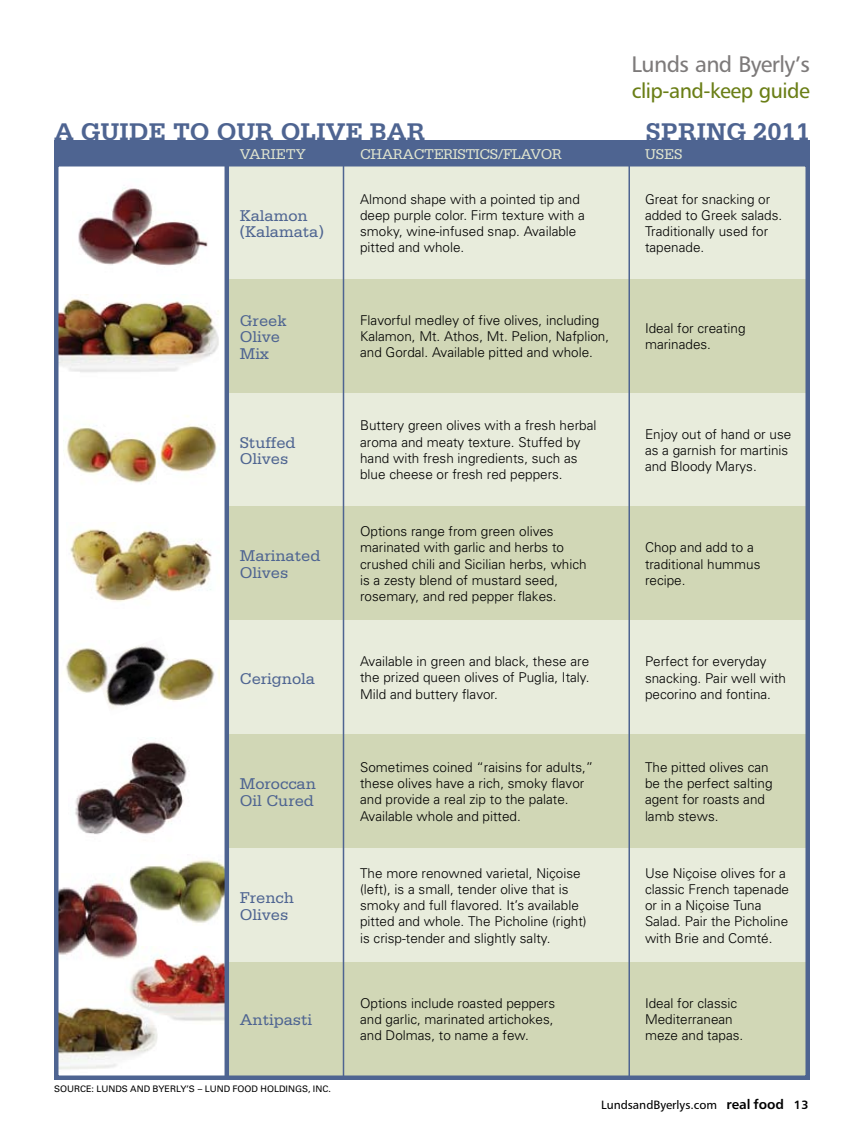
<style>
.page{position:relative;width:864px;height:1134px;background:#fff}
.page>*{position:absolute;margin:0;border:0;box-sizing:border-box;transform-origin:0 0}
.t1{font:700 25.5px "Serifa";color:#4e6491}
.t2{font:22.5px "Humanist 777 BT Roman B";letter-spacing:-.025em;color:#7d7a7a}
.t3{font:21px "Humanist 777 BT Roman B";letter-spacing:-.025em;color:#6a7e16}
.t4{font:16.5px/16.5px "Serifa";color:#4e6491}
.t5{font:15px "Serifa";letter-spacing:-.03em;color:#e1e5cf}
.t6{font:15px "Serifa";color:#e1e5cf}
.t7{font:300 13.5px/16.2px "Univers";color:#000}
.t8{font:12px "Humanist 777 BT Roman B";color:#000}
.t9{font:9px "Univers";color:#000}
.s1{font-family:"Humanist 777 BT Bold B";font-size:13.5px}
.s2{font-family:"Humanist 777 BT Bold B"}
</style>
<div class="page">
<img style="left:59px;top:294px;width:160px;height:78px">
<img style="left:59px;top:881px;width:79px;height:78px">
<img style="left:124px;top:854px;width:101px;height:72px">
<img style="left:59px;top:1007px;width:99px;height:63px">
<img style="left:65px;top:425px;width:92px;height:58px">
<img style="left:160px;top:415px;width:57px;height:57px">
<img style="left:125px;top:946px;width:100px;height:78px">
<img style="left:181px;top:659px;width:39px;height:42px">
<img style="left:66px;top:648px;width:25px;height:45px">
<img style="left:91px;top:644px;width:90px;height:65px">
<img style="left:75px;top:742px;width:112px;height:93px">
<img style="left:70px;top:529px;width:142px;height:73px">
<img style="left:78px;top:187px;width:130px;height:79px">
<div style="left:227px;top:165px;width:580px;height:912px;background:#e8ecdc"></div>
<div style="left:227px;top:506px;width:580px;height:114px;background:#d1d7b6"></div>
<div style="left:227px;top:734px;width:580px;height:114px;background:#d1d7b6"></div>
<div style="left:227px;top:962px;width:580px;height:116px;background:#d1d7b6"></div>
<div style="left:227px;top:279px;width:580px;height:114px;background:#d1d7b6"></div>
<div style="left:54px;top:162px;width:756px;height:918px;border:4px solid #4e6491"></div>
<hr style="left:343px;top:164px;width:1px;height:914px;background:#4e6491">
<hr style="left:628px;top:164px;width:2px;height:914px;background:#4e6491">
<hr style="left:225px;top:164px;width:4px;height:914px;background:#4e6491">
<div style="left:54px;top:140px;width:756px;height:25px;background:#4e6491"></div>
<p class="t2" style="left:632px;top:50px;width:180px">Lunds and Byerly’s</p>
<p class="t3" style="left:632px;top:78px;width:180px">clip-and-keep guide</p>
<p class="t1" style="left:54px;top:117px;width:373px">A GUIDE TO OUR OLIVE BAR</p>
<p class="t1" style="left:646px;top:117px;width:166px">SPRING 2011</p>
<p class="t6" style="left:240px;top:146px;width:68px">Variety</p>
<p class="t5" style="left:360px;top:146px;width:203px">Characteristic s/Flavor</p>
<p class="t5" style="left:645px;top:146px;width:39px">Uses</p>
<p class="t4" style="left:240px;top:207px;width:86px">Kalamon (Kalamata)</p>
<p class="t7" style="left:360px;top:191px;width:226px">Almond shape with a pointed tip and deep purple color. Firm texture with a smoky, wine-infused snap. Available pitted and whole.</p>
<p class="t7" style="left:645px;top:191px;width:139px">Great for snacking or added to Greek salads.<br>Traditionally used for tapenade.</p>
<p class="t4" style="left:240px;top:312px;width:48px">Greek<br>Olive<br>Mix</p>
<p class="t7" style="left:360px;top:312px;width:251px">Flavorful medley of five olives, including<br>Kalamon, Mt. Athos, Mt. Pelion, Nafplion, and Gordal. Available pitted and whole.</p>
<p class="t7" style="left:645px;top:320px;width:102px">Ideal for creating marinades.</p>
<p class="t4" style="left:240px;top:434px;width:57px">Stuffed<br>Olives</p>
<p class="t4" style="left:240px;top:548px;width:82px">Marinated<br>Olives</p>
<p class="t4" style="left:240px;top:670px;width:77px">Cerignola</p>
<p class="t4" style="left:240px;top:775px;width:78px">Moroccan<br>Oil Cured</p>
<p class="t4" style="left:240px;top:889px;width:56px">French<br>Olives</p>
<p class="t4" style="left:240px;top:1011px;width:74px">Antipasti</p>
<p class="t9" style="left:54px;top:1083px;width:14px">SOURCE</p>
<p class="t9" style="left:92px;top:1083px;width:18px">: LUNDS</p>
<p class="t9" style="left:130px;top:1083px;width:8px">AND</p>
<p class="t9" style="left:153px;top:1083px;width:13px">BYERLY</p>
<p class="t9" style="left:186px;top:1083px;width:31px">’S – LUND</p>
<p class="t9" style="left:233px;top:1083px;width:13px">FOOD</p>
<p class="t9" style="left:261px;top:1083px;width:14px">HOLDINGS</p>
<p class="t9" style="left:308px;top:1083px;width:24px">, INC.</p>
<p class="t7" style="left:360px;top:418px;width:238px">Buttery green olives with a fresh herbal aroma and meaty texture. Stuffed by hand with fresh ingredients, such as blue cheese or fresh red peppers.</p>
<p class="t7" style="left:645px;top:426px;width:148px">Enjoy out of hand or use as a garnish for martinis and Bloody Marys.</p>
<p class="t7" style="left:360px;top:523px;width:228px">Options range from green olives marinated with garlic and herbs to crushed chili and Sicilian herbs, which is a zesty blend of mustard seed, rosemary, and red pepper flakes.</p>
<p class="t7" style="left:360px;top:653px;width:231px;text-align:justify">Available in green and black, these are the prized queen olives of Puglia, Italy.<br>Mild and buttery flavor.</p>
<p class="t7" style="left:645px;top:540px;width:117px">Chop and add to a traditional hummus recipe.</p>
<p class="t7" style="left:645px;top:653px;width:143px">Perfect for everyday snacking. Pair well with pecorino and fontina.</p>
<p class="t7" style="left:360px;top:759px;width:235px">Sometimes coined “raisins for adults,” these olives have a rich, smoky flavor and provide a real zip to the palate.<br>Available whole and pitted.</p>
<p class="t7" style="left:645px;top:759px;width:129px">The pitted olives can be the perfect salting agent for roasts and lamb stews.</p>
<p class="t7" style="left:360px;top:865px;width:228px">The more renowned varietal, Niçoise (left), is a small, tender olive that is smoky and full flavored. It’s available pitted and whole. The Picholine (right) is crisp-tender and slightly salty.</p>
<p class="t7" style="left:645px;top:865px;width:146px">Use Niçoise olives for a classic French tapenade or in a Niçoise Tuna<br>Salad. Pair the Picholine with Brie and Comté.</p>
<p class="t7" style="left:360px;top:995px;width:197px;text-align:justify">Options include roasted peppers and garlic, marinated artichokes, and Dolmas, to name a few.</p>
<p class="t7" style="left:645px;top:995px;width:100px">Ideal for classic<br>Mediterranean meze and tapas.</p>
<p class="t8" style="left:601px;top:1098px;width:209px">LundsandByerlys.com <span class="s1">real food</span> <span class="s2">13</span></p>
</div>
